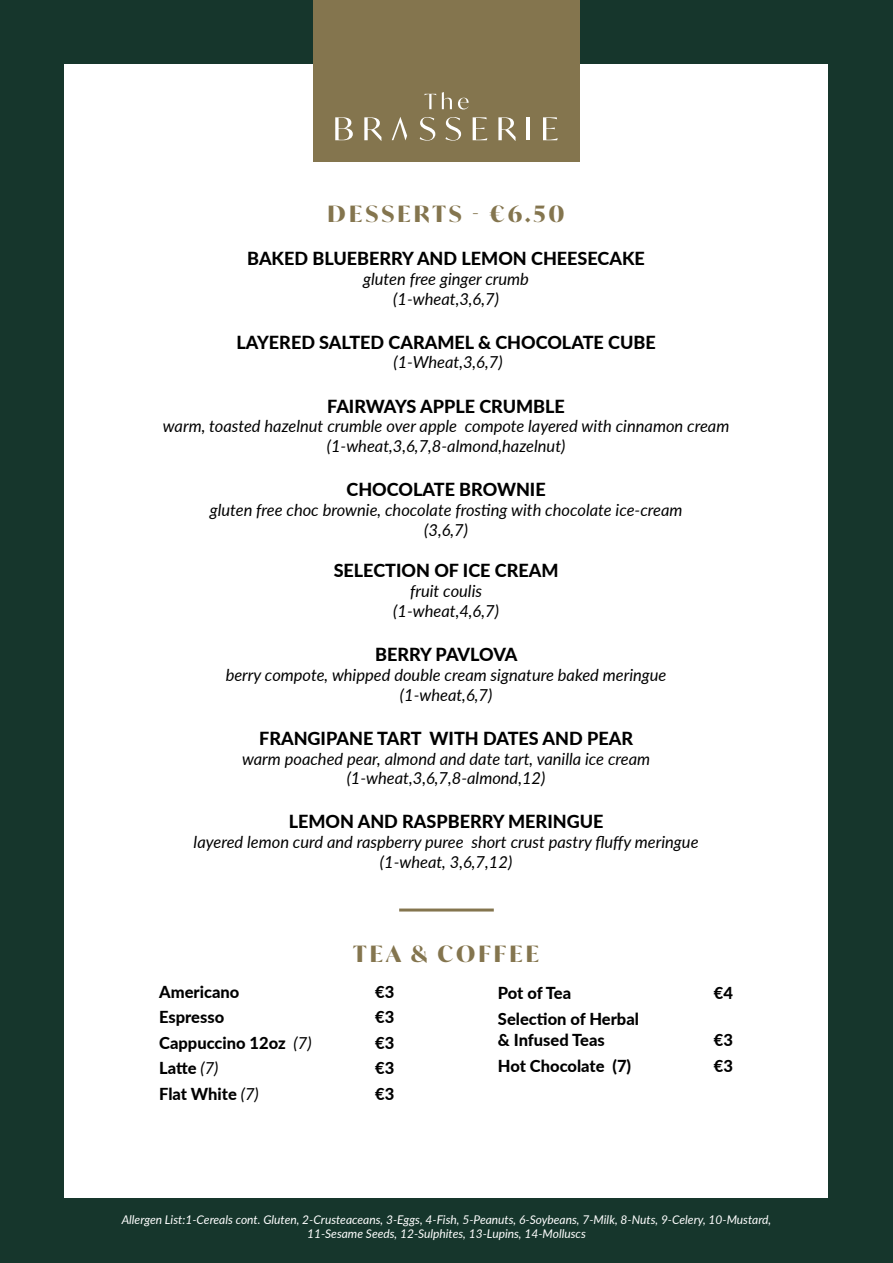
<style>
.page{position:relative;width:893px;height:1263px;background:#16362c}
.page>*{position:absolute;margin:0;border:0;box-sizing:border-box;transform-origin:0 0}
.t1{font:700 22.5px "Ivy Mode";letter-spacing:.14em;color:#84754e}
.t2{font:800 18px "Lato";color:#000}
.t3{font:800 18px "Lato";letter-spacing:-.025em;color:#000}
.t4{font:italic 16.5px/19.8px "Lato";color:#000;text-align:center}
.t5{font:800 16.5px/21.6px "Lato";color:#000}
.t6{font:italic 12px/14.4px "Lato";color:#fff;text-align:center}
.s1{font-weight:400;font-style:italic}
</style>
<div class="page">
<div style="left:65px;top:65px;width:763px;height:1133px;background:#fff"></div>
<div style="left:313px;top:0;width:267px;height:162px;background:#84754e"></div>
<svg style="left:424px;top:94px;width:12px;height:15px"></svg>
<svg style="left:442px;top:92px;width:10px;height:17px"></svg>
<svg style="left:458px;top:98px;width:11px;height:11px"></svg>
<svg style="left:335px;top:117px;width:18px;height:23px"></svg>
<svg style="left:364px;top:117px;width:17px;height:24px"></svg>
<svg style="left:420px;top:117px;width:15px;height:24px"></svg>
<svg style="left:445px;top:117px;width:16px;height:24px"></svg>
<svg style="left:473px;top:117px;width:14px;height:23px"></svg>
<svg style="left:498px;top:117px;width:18px;height:24px"></svg>
<hr style="left:527px;top:117px;width:3px;height:23px;background:#fff">
<svg style="left:543px;top:117px;width:15px;height:23px"></svg>
<svg style="left:392px;top:117px;width:15px;height:23px"></svg>
<hr style="left:399px;top:908px;width:95px;height:3px;background:#84754e">
<h1 class="t1" style="left:328px;top:198px;width:239px">DESSERTS - €6.50</h1>
<p class="t2" style="left:247px;top:245px;width:399px">BAKED BLUEBERRY AND LEMON CHEESECAKE</p>
<p class="t4" style="left:363px;top:268px;width:167px">gluten free ginger crumb (1-wheat,3,6,7)</p>
<p class="t2" style="left:236px;top:329px;width:421px">LAYERED SALTED CARAMEL &amp; CHOCOLATE CUBE</p>
<p class="t4" style="left:393px;top:352px;width:111px">(1-Wheat,3,6,7)</p>
<p class="t2" style="left:327px;top:393px;width:239px">FAIRWAYS APPLE CRUMBLE</p>
<p class="t4" style="left:163px;top:416px;width:568px">warm, toasted hazelnut crumble over apple compote layered with cinnamon cream (1-wheat,3,6,7,8-almond,hazelnut)</p>
<p class="t2" style="left:346px;top:476px;width:201px">CHOCOLATE BROWNIE</p>
<p class="t4" style="left:210px;top:499px;width:474px">gluten free choc brownie, chocolate frosting with chocolate ice-cream (3,6,7)</p>
<p class="t2" style="left:334px;top:557px;width:226px">SELECTION OF ICE CREAM</p>
<p class="t4" style="left:393px;top:580px;width:107px">fruit coulis (1-wheat,4,6,7)</p>
<p class="t3" style="left:375px;top:641px;width:144px">BERRY PAVLOVA</p>
<p class="t4" style="left:226px;top:664px;width:442px">berry compote, whipped double cream signature baked meringue (1-wheat,6,7)</p>
<p class="t2" style="left:259px;top:725px;width:375px">FRANGIPANE TART WITH DATES AND PEAR</p>
<p class="t4" style="left:242px;top:748px;width:410px">warm poached pear, almond and date tart, vanilla ice cream (1-wheat,3,6,7,8-almond,12)</p>
<p class="t2" style="left:289px;top:808px;width:316px">LEMON AND RASPBERRY MERINGUE</p>
<p class="t4" style="left:194px;top:832px;width:506px">layered lemon curd and raspberry puree short crust pastry fluffy meringue (1-wheat, 3,6,7,12)</p>
<h1 class="t1" style="left:353px;top:938px;width:188px">TEA &amp; COFFEE</h1>
<p class="t5" style="left:159px;top:980px;width:82px">Americano</p>
<p class="t5" style="left:375px;top:980px;width:21px">€3</p>
<p class="t5" style="left:159px;top:1006px;width:67px">Espresso</p>
<p class="t5" style="left:375px;top:1006px;width:21px">€3</p>
<p class="t5" style="left:159px;top:1031px;width:154px">Cappuccino 12oz <span class="s1">(7)</span></p>
<p class="t5" style="left:375px;top:1031px;width:21px">€3</p>
<p class="t5" style="left:159px;top:1057px;width:61px">Latte <span class="s1">(7)</span></p>
<p class="t5" style="left:375px;top:1057px;width:21px">€3</p>
<p class="t5" style="left:159px;top:1082px;width:101px">Flat White <span class="s1">(7)</span></p>
<p class="t5" style="left:375px;top:1082px;width:21px">€3</p>
<p class="t5" style="left:498px;top:982px;width:75px">Pot of Tea</p>
<p class="t5" style="left:714px;top:982px;width:21px">€4</p>
<p class="t5" style="left:498px;top:1007px;width:143px">Selection of Herbal &amp; Infused Teas</p>
<p class="t5" style="left:714px;top:1029px;width:21px">€3</p>
<p class="t5" style="left:498px;top:1054px;width:135px">Hot Chocolate (7)</p>
<p class="t5" style="left:714px;top:1054px;width:21px">€3</p>
<p class="t6" style="left:122px;top:1211px;width:651px">Allergen List:1-Cereals cont. Gluten, 2-Crusteaceans, 3-Eggs, 4-Fish, 5-Peanuts, 6-Soybeans, 7-Milk, 8-Nuts, 9-Celery, 10-Mustard,<br>11-Sesame Seeds, 12-Sulphites, 13-Lupins, 14-Molluscs</p>
</div>
